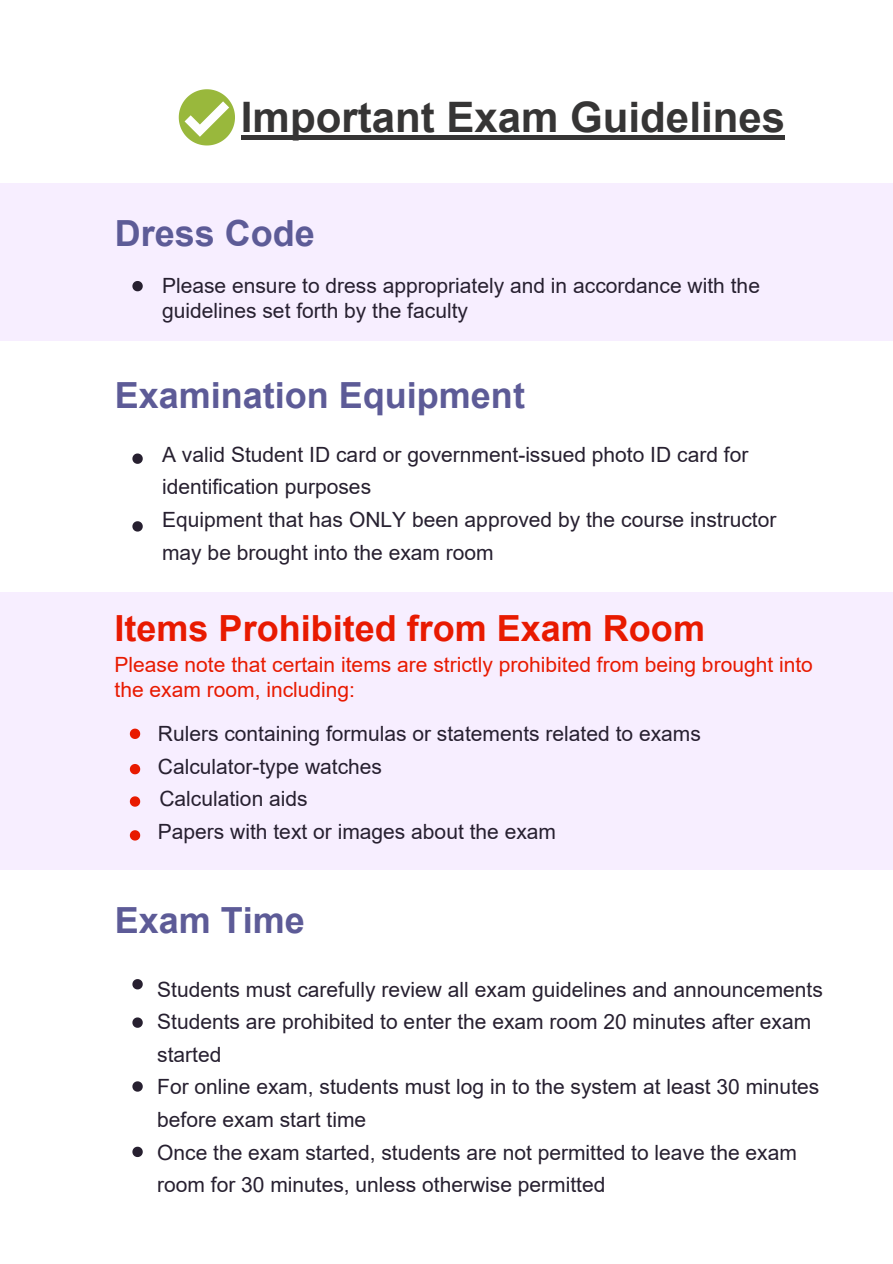
<style>
.page{position:relative;width:893px;height:1264px;background:#fff}
.page>*{position:absolute;margin:0;border:0;box-sizing:border-box;transform-origin:0 0}
.t1{font:700 42px "Arial";color:#363535}
.t2{font:700 36px "Arial";color:#5d5b97}
.t3{font:700 36px "Arial";color:#e81a00}
.t4{font:21px/32.7px "Arial";color:#272030}
.t5{font:21px/25.2px "Arial";color:#e81a00}
</style>
<div class="page">
<div style="left:241px;top:135px;width:543px;height:5px;background:#363535"></div>
<svg style="left:179px;top:89px;width:56px;height:56px"></svg>
<div style="left:0;top:183px;width:892px;height:158px;background:#f7eeff"></div>
<div style="left:0;top:592px;width:892px;height:277px;background:#f7eeff"></div>
<svg style="left:132px;top:979px;width:11px;height:10px"></svg>
<svg style="left:132px;top:1017px;width:11px;height:10px"></svg>
<svg style="left:132px;top:1081px;width:11px;height:10px"></svg>
<svg style="left:132px;top:1146px;width:11px;height:10px"></svg>
<svg style="left:132px;top:281px;width:11px;height:10px"></svg>
<svg style="left:132px;top:453px;width:11px;height:11px"></svg>
<svg style="left:132px;top:521px;width:11px;height:10px"></svg>
<svg style="left:130px;top:728px;width:11px;height:11px"></svg>
<svg style="left:130px;top:764px;width:10px;height:10px"></svg>
<svg style="left:130px;top:796px;width:11px;height:10px"></svg>
<svg style="left:130px;top:830px;width:11px;height:10px"></svg>
<h1 class="t1" style="left:241px;top:88px;width:545px">Important Exam Guidelines</h1>
<h2 class="t2" style="left:115px;top:208px;width:202px">Dress Code</h2>
<p class="t4" style="left:162px;top:273px;width:599px;line-height:25.2px">Please ensure to dress appropriately and in accordance with the guidelines set forth by the faculty</p>
<h2 class="t2" style="left:115px;top:369px;width:412px">Examination Equipment</h2>
<p class="t4" style="left:162px;top:438px;width:615px">A valid Student ID card or government-issued photo ID card for identification purposes<br>Equipment that has ONLY been approved by the course instructor may be brought into the exam room</p>
<h2 class="t3" style="left:114px;top:602px;width:592px">Items Prohibited from Exam Room</h2>
<p class="t5" style="left:114px;top:652px;width:699px">Please note that certain items are strictly prohibited from being brought into the exam room, including:</p>
<p class="t4" style="left:158px;top:717px;width:544px">Rulers containing formulas or statements related to exams Calculator-type watches<br>Calculation aids<br>Papers with text or images about the exam</p>
<h2 class="t2" style="left:115px;top:895px;width:192px">Exam Time</h2>
<p class="t4" style="left:157px;top:972px;width:667px">Students must carefully review all exam guidelines and announcements Students are prohibited to enter the exam room 20 minutes after exam started<br>For online exam, students must log in to the system at least 30 minutes before exam start time<br>Once the exam started, students are not permitted to leave the exam room for 30 minutes, unless otherwise permitted</p>
</div>
